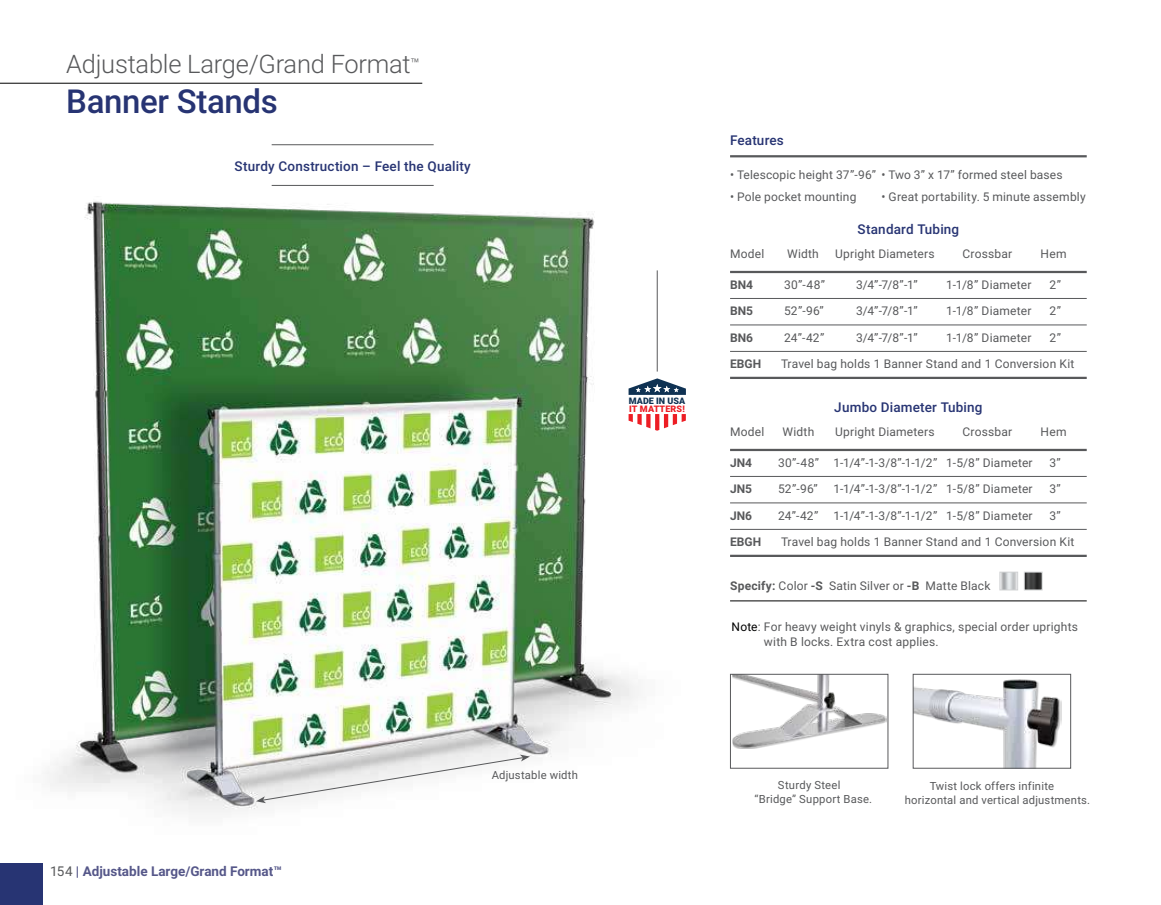
<style>
.page{position:relative;width:1161px;height:905px;background:#fff}
.page>*{position:absolute;margin:0;border:0;box-sizing:border-box;transform-origin:0 0}
.t1{font:500 33px "Roboto";letter-spacing:-.01em;color:#273473}
.t2{font:300 25.5px "Roboto";letter-spacing:-.01em;color:#58595b}
.t3{font:500 13.5px "Roboto";letter-spacing:.015em;color:#273473}
.t4{font:700 13.5px "Roboto";color:#555789}
.t5{font:12px/15px "Roboto";letter-spacing:.015em;color:#58595b}
.t6{font:700 12px "Roboto";color:#58595b}
.t7{font:11.25px/14.1px "Roboto";letter-spacing:.02em;color:#58595b}
.t8{font:900 9px "Roboto";letter-spacing:.02em;color:#ed1d24}
.t9{font:900 9px "Roboto";letter-spacing:.005em;color:#0f3253}
.s1{font-weight:400;color:#58595b}
.s2{font-weight:700}
.s3{color:#000}
</style>
<div class="page">
<img style="left:46px;top:201px;width:613px;height:612px">
<div style="left:0;top:863px;width:42px;height:41px;background:#273473"></div>
<hr style="left:0;top:83px;width:422px;height:1px;background:#000">
<hr style="left:730px;top:155px;width:357px;height:2px;background:#58595b">
<hr style="left:730px;top:271px;width:357px;height:2px;background:#58595b">
<hr style="left:730px;top:298px;width:357px;height:1px;background:#58595b">
<hr style="left:730px;top:324px;width:357px;height:1px;background:#58595b">
<hr style="left:730px;top:351px;width:357px;height:1px;background:#58595b">
<hr style="left:730px;top:377px;width:357px;height:2px;background:#58595b">
<hr style="left:730px;top:449px;width:357px;height:2px;background:#58595b">
<hr style="left:730px;top:476px;width:357px;height:1px;background:#58595b">
<hr style="left:730px;top:502px;width:357px;height:1px;background:#58595b">
<hr style="left:730px;top:529px;width:357px;height:1px;background:#58595b">
<hr style="left:730px;top:554px;width:357px;height:3px;background:#58595b">
<hr style="left:730px;top:600px;width:357px;height:1px;background:#000">
<img style="left:1001px;top:573px;width:15px;height:15px">
<div style="left:999px;top:571px;width:19px;height:19px;border:1px solid #d1d3d4"></div>
<img style="left:1026px;top:573px;width:15px;height:15px">
<div style="left:1024px;top:571px;width:19px;height:19px;border:1px solid #d1d3d4"></div>
<img style="left:732px;top:676px;width:154px;height:72px">
<div style="left:730px;top:674px;width:158px;height:94px;border:1px solid #58595b"></div>
<img style="left:915px;top:679px;width:146px;height:87px">
<div style="left:913px;top:674px;width:158px;height:94px;border:1px solid #58595b"></div>
<svg style="left:256px;top:754px;width:274px;height:49px"></svg>
<hr style="left:272px;top:144px;width:162px;height:1px;background:#58595b">
<hr style="left:272px;top:185px;width:162px;height:1px;background:#58595b">
<hr style="left:657px;top:270px;width:1px;height:101px;background:#58595b">
<svg style="left:629px;top:414px;width:57px;height:16px"></svg>
<svg style="left:629px;top:378px;width:57px;height:17px"></svg>
<h2 class="t2" style="left:66px;top:54px;width:355px">Adjustable Large/Grand Format<sup>™</sup></h2>
<h1 class="t1" style="left:66px;top:88px;width:213px">Banner Stands</h1>
<p class="t3" style="left:234px;top:160px;width:238px">Sturdy Construction – Feel the Quality</p>
<p class="t4" style="left:50px;top:865px;width:233px"><span class="s1">154</span> | Adjustable Large/Grand Format™</p>
<p class="t7" style="left:492px;top:768px;width:88px">Adjustable width</p>
<p class="t9" style="left:629px;top:395px;width:58px">MADE IN USA</p>
<p class="t8" style="left:629px;top:404px;width:57px">IT MATTERS!</p>
<p class="t3" style="left:730px;top:135px;width:55px">Features</p>
<p class="t5" style="left:730px;top:168px;width:334px">• Telescopic height 37”-96” • Two 3” x 17” formed steel bases</p>
<p class="t5" style="left:730px;top:189px;width:128px">• Pole pocket mounting</p>
<p class="t5" style="left:882px;top:189px;width:206px">• Great portability. 5 minute assembly</p>
<p class="t3" style="left:858px;top:224px;width:103px">Standard Tubing</p>
<p class="t5" style="left:730px;top:247px;width:36px">Model</p>
<p class="t5" style="left:787px;top:247px;width:33px">Width</p>
<p class="t5" style="left:835px;top:247px;width:101px">Upright Diameters</p>
<p class="t5" style="left:963px;top:247px;width:51px">Crossbar</p>
<p class="t5" style="left:1041px;top:247px;width:27px">Hem</p>
<p class="t6" style="left:730px;top:280px;width:25px">BN4</p>
<p class="t5" style="left:784px;top:278px;width:42px">30”-48”</p>
<p class="t5" style="left:856px;top:278px;width:63px">3/4”-7/8”-1”</p>
<p class="t5" style="left:946px;top:278px;width:87px">1-1/8” Diameter</p>
<p class="t5" style="left:1050px;top:278px;width:13px">2”</p>
<p class="t6" style="left:730px;top:306px;width:25px">BN5</p>
<p class="t5" style="left:784px;top:304px;width:41px">52”-96”</p>
<p class="t5" style="left:856px;top:304px;width:63px">3/4”-7/8”-1”</p>
<p class="t5" style="left:946px;top:304px;width:87px">1-1/8” Diameter</p>
<p class="t5" style="left:1050px;top:304px;width:13px">2”</p>
<p class="t6" style="left:730px;top:332px;width:25px">BN6</p>
<p class="t5" style="left:784px;top:331px;width:42px">24”-42”</p>
<p class="t5" style="left:856px;top:331px;width:63px">3/4”-7/8”-1”</p>
<p class="t5" style="left:946px;top:331px;width:87px">1-1/8” Diameter</p>
<p class="t5" style="left:1050px;top:331px;width:13px">2”</p>
<p class="t6" style="left:730px;top:359px;width:33px">EBGH</p>
<p class="t5" style="left:781px;top:357px;width:295px">Travel bag holds 1 Banner Stand and 1 Conversion Kit</p>
<p class="t3" style="left:834px;top:402px;width:150px">Jumbo Diameter Tubing</p>
<p class="t5" style="left:730px;top:425px;width:36px">Model</p>
<p class="t5" style="left:783px;top:425px;width:33px">Width</p>
<p class="t5" style="left:835px;top:425px;width:101px">Upright Diameters</p>
<p class="t5" style="left:963px;top:425px;width:51px">Crossbar</p>
<p class="t5" style="left:1041px;top:425px;width:27px">Hem</p>
<p class="t6" style="left:730px;top:457px;width:24px">JN4</p>
<p class="t5" style="left:778px;top:456px;width:256px">30”-48” 1-1/4”-1-3/8”-1-1/2” 1-5/8” Diameter</p>
<p class="t5" style="left:1050px;top:456px;width:13px">3”</p>
<p class="t6" style="left:730px;top:484px;width:24px">JN5</p>
<p class="t5" style="left:778px;top:482px;width:41px">52”-96”</p>
<p class="t5" style="left:834px;top:482px;width:201px">1-1/4”-1-3/8”-1-1/2” 1-5/8” Diameter</p>
<p class="t5" style="left:1050px;top:482px;width:13px">3”</p>
<p class="t6" style="left:730px;top:510px;width:24px">JN6</p>
<p class="t5" style="left:778px;top:509px;width:42px">24”-42”</p>
<p class="t5" style="left:834px;top:509px;width:201px">1-1/4”-1-3/8”-1-1/2” 1-5/8” Diameter</p>
<p class="t5" style="left:1050px;top:509px;width:13px">3”</p>
<p class="t6" style="left:730px;top:537px;width:33px">EBGH</p>
<p class="t5" style="left:781px;top:535px;width:295px">Travel bag holds 1 Banner Stand and 1 Conversion Kit</p>
<p class="t5" style="left:730px;top:579px;width:262px"><span class="s2">Specify:</span> Color <span class="s2">-S</span> Satin Silver or <span class="s2">-B</span> Matte Black</p>
<p class="t5" style="left:764px;top:620px;width:316px;text-indent:-32px"><span class="s3">Note</span>: For heavy weight vinyls &amp; graphics, special order uprights with B locks. Extra cost applies.</p>
<p class="t7" style="left:754px;top:779px;width:119px;text-indent:24px">Sturdy Steel “Bridge” Support Base.</p>
<p class="t7" style="left:905px;top:779px;width:187px;text-indent:25px">Twist lock offers infinite horizontal and vertical adjustments.</p>
</div>
